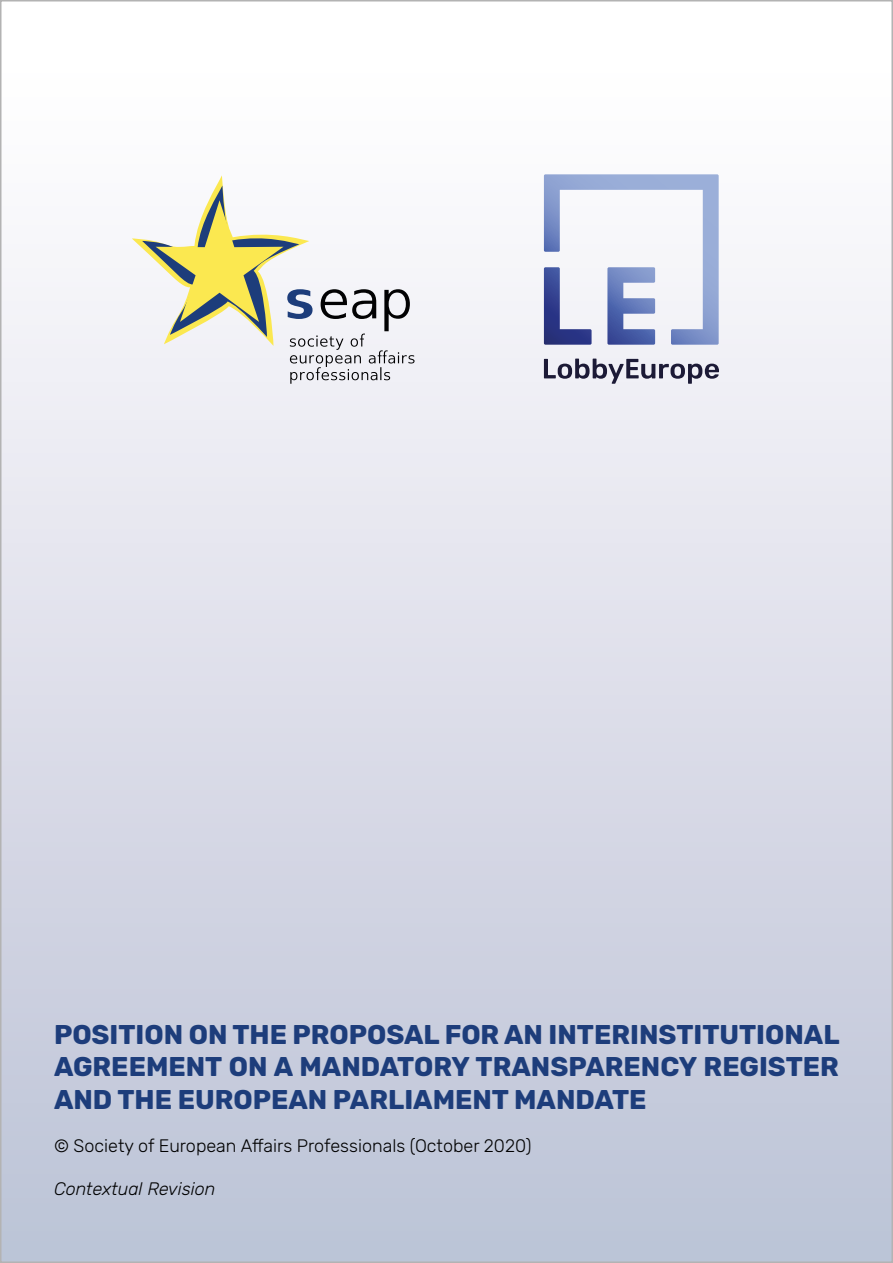
<style>
.page{position:relative;width:893px;height:1263px;background:#fff}
.page>*{position:absolute;margin:0;border:0;box-sizing:border-box;transform-origin:0 0}
.t1{font:300 57.6px "Switzera ADF";color:#020203}
.t2{font:700 27px/32.4px "Rubik";color:#1d3d7b;text-align:justify}
.t3{font:300 18px "Rubik";color:#000}
.t4{font:italic 300 18px "Rubik";color:#000}
.s1{font-weight:700;color:#1d3d7b}
</style>
<div class="page">
<div style="left:1px;top:1px;width:891px;height:1261px;background:linear-gradient(to bottom,#fff,#bcc2d6)"></div>
<svg style="left:132px;top:175px;width:283px;height:209px"></svg>
<svg style="left:544px;top:174px;width:175px;height:171px"></svg>
<svg style="left:544px;top:359px;width:175px;height:25px"></svg>
<h1 class="t1" style="left:284px;top:263px;width:130px"><span class="s1">s</span>eap</h1>
<p class="t2" style="left:54px;top:1019px;width:787px">POSITION ON THE PROPOSAL FOR AN INTERINSTITUTIONAL AGREEMENT ON A MANDATORY TRANSPARENCY REGISTER AND THE EUROPEAN PARLIAMENT MANDATE</p>
<p class="t3" style="left:54px;top:1136px;width:479px">© Society of European Affairs Professionals (October 2020)</p>
<p class="t4" style="left:54px;top:1179px;width:163px">Contextual Revision</p>
</div>
